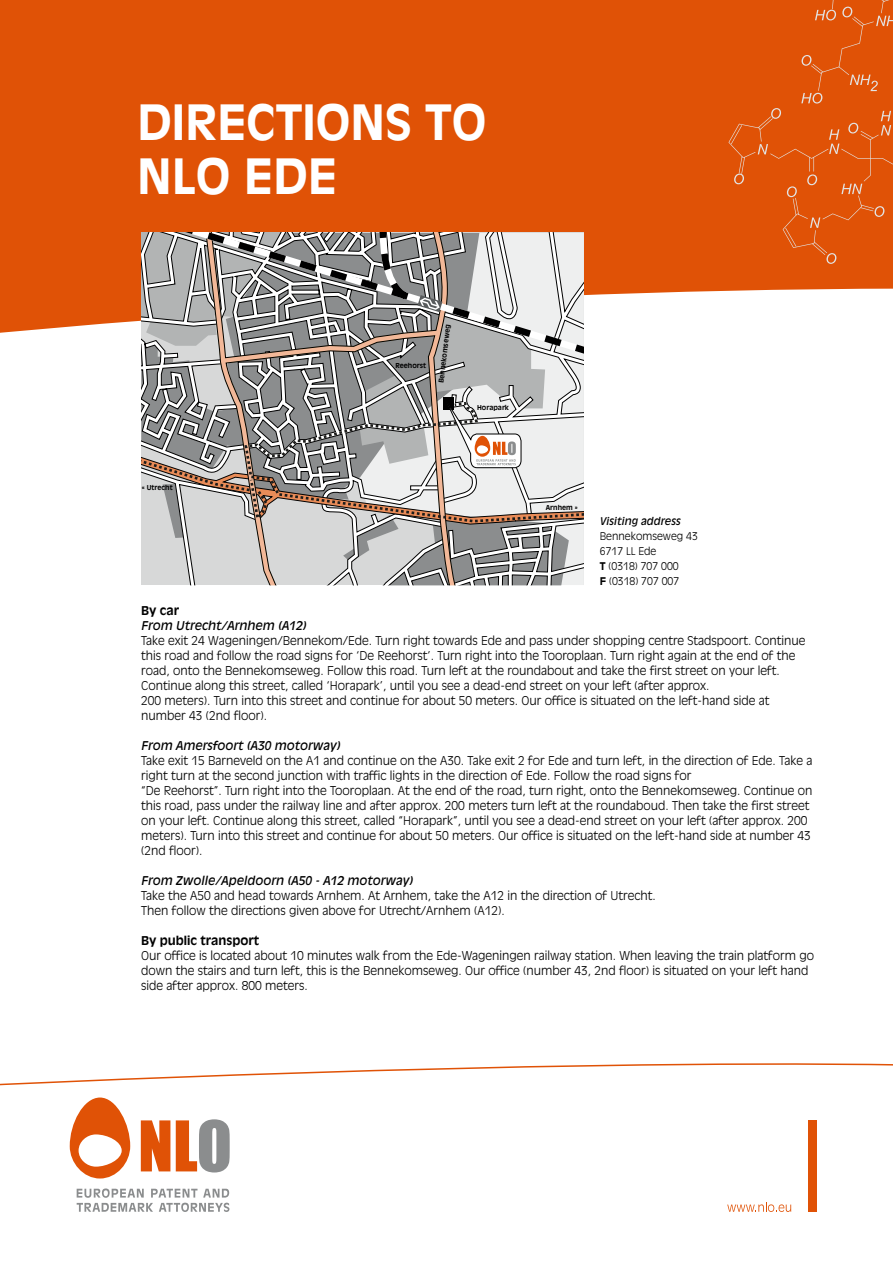
<style>
.page{position:relative;width:893px;height:1263px;background:#fff}
.page>*{position:absolute;margin:0;border:0;box-sizing:border-box;transform-origin:0 0}
.t1{font:700 48px/54px "Antique Olive Std";color:#fff}
.t2{font:300 12px/15px "Antique Olive Std";color:#000}
.t3{font:italic 12px "Antique Olive Std";color:#000}
.t4{font:700 12px "Antique Olive Std";color:#000}
.t5{font:300 10.5px/15px "Antique Olive Std";color:#000}
.t6{font:italic 10.5px "Antique Olive Std";color:#000}
.t7{font:700 6.6px "Antique Olive Std";color:#000}
.s1{font-weight:700}
</style>
<div class="page">
<svg style="left:70px;top:1097px;width:60px;height:81px"></svg>
<svg style="left:141px;top:1120px;width:29px;height:51px"></svg>
<svg style="left:176px;top:1119px;width:54px;height:53px"></svg>
<svg style="left:77px;top:1188px;width:152px;height:24px"></svg>
<div style="left:808px;top:1120px;width:8px;height:92px;background:#e05206"></div>
<svg style="left:727px;top:1202px;width:64px;height:10px"></svg>
<div style="left:0;top:0;width:893px;height:348px;background:#e05206"></div>
<svg style="left:0;top:289px;width:893px;height:59px;fill:#fff"></svg>
<svg style="left:141px;top:233px;width:443px;height:352px;background:#b1afad"></svg>
<svg style="left:728px;top:0;width:165px;height:264px"></svg>
<svg style="left:0;top:1063px;width:893px;height:23px"></svg>
<h1 class="t1" style="left:137px;top:95px;width:351px">DIRECTIONS TO<br>NLO EDE</h1>
<p class="t7" style="left:142px;top:483px;width:32px">« Utrecht</p>
<p class="t7" style="left:395px;top:361px;width:32px">Reehorst</p>
<p class="t7" style="left:437px;top:382px;width:60px;rotate:-83deg">Bennekomseweg</p>
<p class="t7" style="left:477px;top:403px;width:33px">Horapark</p>
<p class="t7" style="left:546px;top:503px;width:33px">Arnhem »</p>
<p class="t6" style="left:600px;top:515px;width:82px">Visiting address</p>
<p class="t5" style="left:600px;top:529px;width:100px">Bennekomseweg 43<br>6717 LL Ede<br><span class="s1">T</span> (0318) 707 000<br><span class="s1">F</span> (0318) 707 007</p>
<p class="t4" style="left:141px;top:603px;width:40px">By car</p>
<p class="t3" style="left:141px;top:618px;width:167px">From Utrecht/Arnhem (A12)</p>
<p class="t2" style="left:141px;top:633px;width:666px">Take exit 24 Wageningen/Bennekom/Ede. Turn right towards Ede and pass under shopping centre Stadspoort. Continue this road and follow the road signs for ‘De Reehorst’. Turn right into the Tooroplaan. Turn right again at the end of the road, onto the Bennekomseweg. Follow this road. Turn left at the roundabout and take the first street on your left.<br>Continue along this street, called ‘Horapark’, until you see a dead-end street on your left (after approx.<br>200 meters). Turn into this street and continue for about 50 meters. Our office is situated on the left-hand side at number 43 (2nd floor).</p>
<p class="t3" style="left:141px;top:738px;width:201px">From Amersfoort (A30 motorway)</p>
<p class="t2" style="left:141px;top:753px;width:673px">Take exit 15 Barneveld on the A1 and continue on the A30. Take exit 2 for Ede and turn left, in the direction of Ede. Take a right turn at the second junction with traffic lights in the direction of Ede. Follow the road signs for<br>“De Reehorst”. Turn right into the Tooroplaan. At the end of the road, turn right, onto the Bennekomseweg. Continue on this road, pass under the railway line and after approx. 200 meters turn left at the roundaboud. Then take the first street on your left. Continue along this street, called “Horapark”, until you see a dead-end street on your left (after approx. 200 meters). Turn into this street and continue for about 50 meters. Our office is situated on the left-hand side at number 43 (2nd floor).</p>
<p class="t3" style="left:141px;top:873px;width:274px">From Zwolle/Apeldoorn (A50 - A12 motorway)</p>
<p class="t2" style="left:141px;top:888px;width:516px">Take the A50 and head towards Arnhem. At Arnhem, take the A12 in the direction of Utrecht.<br>Then follow the directions given above for Utrecht/Arnhem (A12).</p>
<p class="t4" style="left:141px;top:933px;width:120px">By public transport</p>
<p class="t2" style="left:141px;top:948px;width:674px">Our office is located about 10 minutes walk from the Ede-Wageningen railway station. When leaving the train platform go down the stairs and turn left, this is the Bennekomseweg. Our office (number 43, 2nd floor) is situated on your left hand side after approx. 800 meters.</p>
</div>
